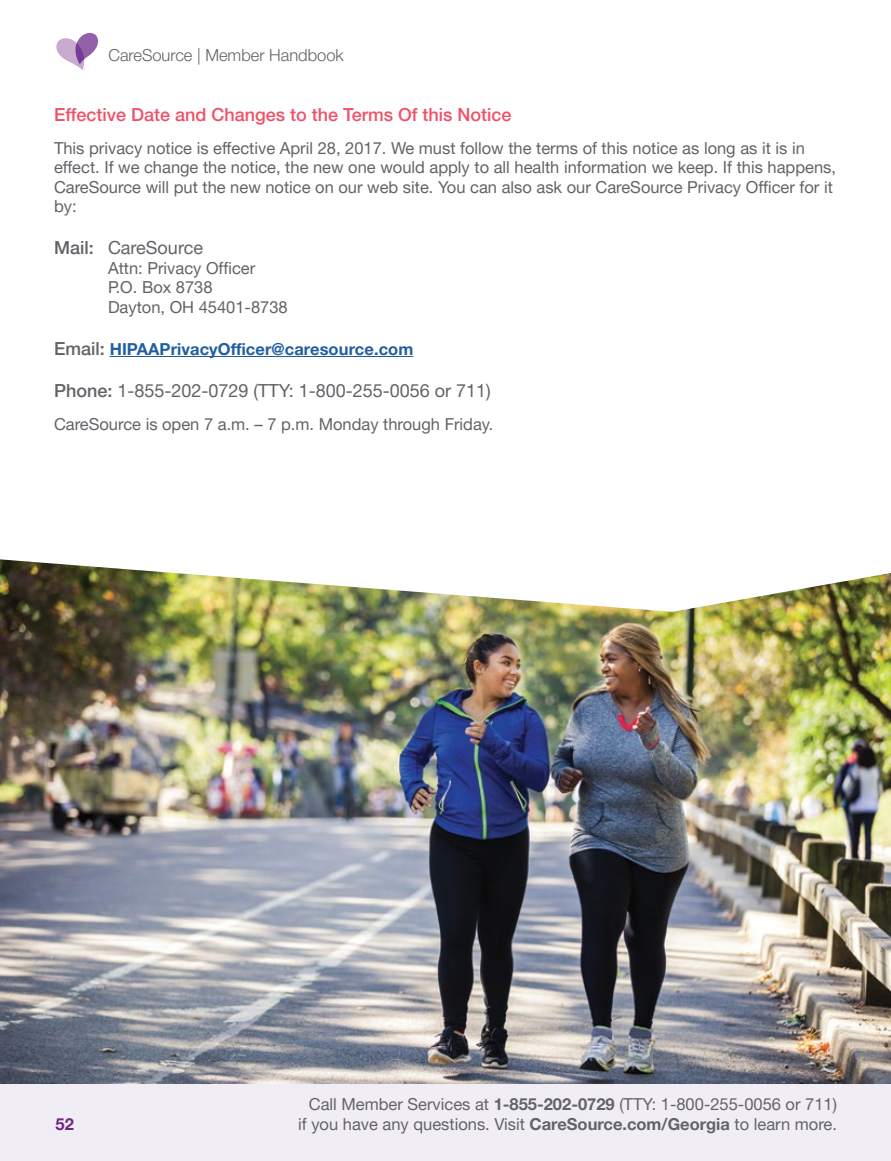
<style>
.page{position:relative;width:891px;height:1161px;background:#fff}
.page>*{position:absolute;margin:0;border:0;box-sizing:border-box;transform-origin:0 0}
.t1{font:18px "Helvetica Neue LT Pro";color:#626368}
.t2{font:500 18px "Helvetica Neue LT Pro";color:#f05169}
.t3{font:16.5px/19.5px "Helvetica Neue LT Pro";color:#626368}
.t4{font:700 16.5px "Helvetica Neue LT Pro";letter-spacing:.005em;color:#215e9e}
.t5{font:300 16.5px "Helvetica Neue LT Pro";color:#626368}
.t6{font:700 16.5px "Helvetica Neue LT Pro";color:#702784}
.s1{font-weight:500}
.s2{font-weight:500;font-size:18px;color:#626368}
.s3{font-weight:700}
</style>
<div class="page">
<div style="left:0;top:1084px;width:891px;height:77px;background:#f1edf5"></div>
<svg style="left:56px;top:33px;width:42px;height:37px"></svg>
<hr style="left:110px;top:356px;width:303px;height:1px;background:#215e9e">
<img style="left:0;top:612px;width:891px;height:472px">
<img style="left:0;top:559px;width:891px;height:53px">
<p class="t5" style="left:108px;top:45px;width:237px">CareSource | Member Handbook</p>
<h3 class="t2" style="left:54px;top:104px;width:459px">Effective Date and Changes to the Terms Of this Notice</h3>
<p class="t3" style="left:54px;top:138px;width:784px">This privacy notice is effective April 28, 2017. We must follow the terms of this notice as long as it is in effect. If we change the notice, the new one would apply to all health information we keep. If this happens, CareSource will put the new notice on our web site. You can also ask our CareSource Privacy Officer for it by:</p>
<p class="t1" style="left:54px;top:237px;width:151px"><span class="s1">Mail:</span> CareSource</p>
<p class="t3" style="left:108px;top:258px;width:181px">Attn: Privacy Officer<br>P.O. Box 8738<br>Dayton, OH 45401-8738</p>
<p class="t4" style="left:54px;top:339px;width:361px"><span class="s2">Email:</span> HIPAAPrivacyOfficer@caresource.com</p>
<p class="t1" style="left:54px;top:379px;width:438px"><span class="s1">Phone:</span> 1-855-202-0729 (TTY: 1-800-255-0056 or 711)</p>
<p class="t3" style="left:54px;top:414px;width:441px">CareSource is open 7 a.m. – 7 p.m. Monday through Friday.</p>
<p class="t6" style="left:56px;top:1114px;width:20px">52</p>
<p class="t3" style="left:298px;top:1094px;width:540px;text-align:right">Call Member Services at <span class="s3">1-855-202-0729</span> (TTY: 1-800-255-0056 or 711) if you have any questions. Visit <span class="s3">CareSource.com/Georgia</span> to learn more.</p>
</div>
